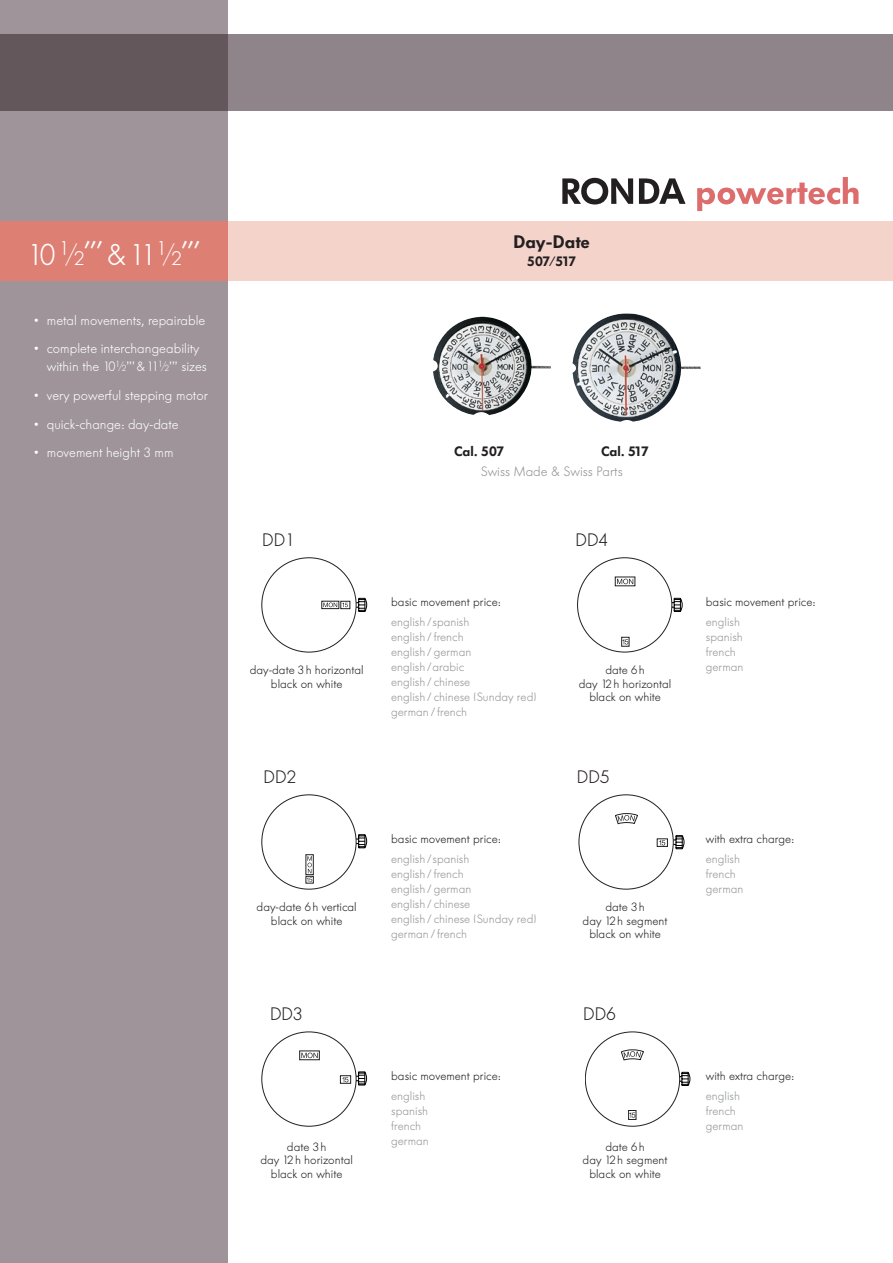
<style>
.page{position:relative;width:893px;height:1263px;background:#fff}
.page>*{position:absolute;margin:0;border:0;box-sizing:border-box;transform-origin:0 0}
.t1{font:300 30px "Futura BQ";color:#fff}
.t2{font:300 18px "Futura BQ";color:#231f20}
.t3{font:600 18px "Futura BQ";color:#231f20}
.t4{font:300 13.5px/18px "Futura BQ";color:#fff}
.t5{font:600 13.5px "Futura BQ";letter-spacing:-.01em;color:#231f20}
.t6{font:300 13.5px "Futura BQ";color:#939598}
.t7{font:300 12px/13.5px "Futura BQ";color:#231f20;text-align:center}
.t8{font:300 12px/15px "Futura BQ";color:#939598}
.s1{font-size:19.8px}
.s2{font-size:8.85px}
</style>
<div class="page">
<div style="left:0;top:0;width:227px;height:1263px;background:#9e9499"></div>
<div style="left:227px;top:221px;width:666px;height:60px;background:#f4d3ca"></div>
<div style="left:0;top:221px;width:227px;height:60px;background:#de7f73"></div>
<div style="left:227px;top:34px;width:666px;height:77px;background:#90848b"></div>
<div style="left:0;top:34px;width:227px;height:77px;background:#64575c"></div>
<svg style="left:562px;top:178px;width:71px;height:26px"></svg>
<svg style="left:639px;top:178px;width:46px;height:26px"></svg>
<svg style="left:697px;top:177px;width:161px;height:34px"></svg>
<svg style="left:577px;top:557px;width:106px;height:96px"></svg>
<svg style="left:261px;top:557px;width:106px;height:96px"></svg>
<svg style="left:261px;top:1031px;width:106px;height:96px"></svg>
<svg style="left:261px;top:794px;width:106px;height:96px"></svg>
<svg style="left:615px;top:813px;width:53px;height:34px"></svg>
<svg style="left:674px;top:835px;width:11px;height:14px"></svg>
<svg style="left:585px;top:1031px;width:105px;height:96px"></svg>
<img style="left:433px;top:316px;width:118px;height:99px">
<img style="left:573px;top:313px;width:128px;height:109px">
<h1 class="t1" style="left:28px;top:237px;width:58px">10 <sup>1</sup>⁄<span class="s1">2</span></h1>
<h1 class="t1" style="left:84px;top:216px;width:20px">,,,</h1>
<h1 class="t1" style="left:107px;top:237px;width:76px">&amp;11<sup>1</sup>⁄<span class="s1">2</span></h1>
<h1 class="t1" style="left:182px;top:216px;width:20px">,,,</h1>
<p class="t4" style="left:34px;top:311px;width:173px">• metal movements, repairable</p>
<p class="t4" style="left:47px;top:340px;width:162px;text-indent:-13px">• complete interchangeability within the 10<sup>1</sup>⁄<span class="s2">2</span>’’’&amp;11<sup>1</sup>⁄<span class="s2">2</span>’’’ sizes</p>
<p class="t4" style="left:34px;top:386px;width:175px">• very powerful stepping motor</p>
<p class="t4" style="left:34px;top:415px;width:146px">• quick-change: day-date</p>
<p class="t4" style="left:34px;top:444px;width:141px">• movement height 3 mm</p>
<h2 class="t3" style="left:513px;top:231px;width:78px">Day-Date</h2>
<p class="t5" style="left:527px;top:254px;width:51px">507/517</p>
<p class="t5" style="left:454px;top:444px;width:52px">Cal. 507</p>
<p class="t5" style="left:601px;top:444px;width:49px">Cal. 517</p>
<p class="t6" style="left:481px;top:463px;width:144px">Swiss Made &amp; Swiss Parts</p>
<h2 class="t2" style="left:262px;top:529px;width:34px">DD1</h2>
<h2 class="t2" style="left:575px;top:529px;width:34px">DD4</h2>
<p class="t7" style="left:250px;top:664px;width:115px">day-date 3h horizontal black on white</p>
<p class="t7" style="left:391px;top:596px;width:111px">basic movement price:</p>
<p class="t8" style="left:391px;top:614px;width:147px">english /spanish<br>english / french<br>english /german<br>english /arabic<br>english / chinese<br>english / chinese (Sunday red) german / french</p>
<p class="t7" style="left:579px;top:664px;width:94px">date 6h<br>day 12h horizontal black on white</p>
<p class="t7" style="left:706px;top:596px;width:111px">basic movement price:</p>
<p class="t8" style="left:706px;top:614px;width:39px">english spanish french german</p>
<h2 class="t2" style="left:264px;top:766px;width:34px">DD2</h2>
<h2 class="t2" style="left:577px;top:766px;width:34px">DD5</h2>
<p class="t7" style="left:257px;top:901px;width:102px">day-date 6h vertical black on white</p>
<p class="t7" style="left:391px;top:833px;width:111px">basic movement price:</p>
<p class="t8" style="left:391px;top:851px;width:147px">english /spanish<br>english / french<br>english /german<br>english / chinese<br>english / chinese (Sunday red) german / french</p>
<p class="t7" style="left:583px;top:901px;width:86px">date 3h<br>day 12h segment black on white</p>
<p class="t7" style="left:706px;top:833px;width:90px">with extra charge:</p>
<p class="t8" style="left:706px;top:851px;width:39px">english french german</p>
<h2 class="t2" style="left:270px;top:1003px;width:34px">DD3</h2>
<h2 class="t2" style="left:583px;top:1003px;width:34px">DD6</h2>
<p class="t7" style="left:260px;top:1140px;width:94px">date 3h<br>day 12h horizontal black on white</p>
<p class="t7" style="left:391px;top:1070px;width:111px">basic movement price:</p>
<p class="t8" style="left:391px;top:1088px;width:39px">english spanish french german</p>
<p class="t7" style="left:583px;top:1140px;width:86px">date 6h<br>day 12h segment black on white</p>
<p class="t7" style="left:706px;top:1070px;width:90px">with extra charge:</p>
<p class="t8" style="left:706px;top:1088px;width:39px">english french german</p>
</div>
